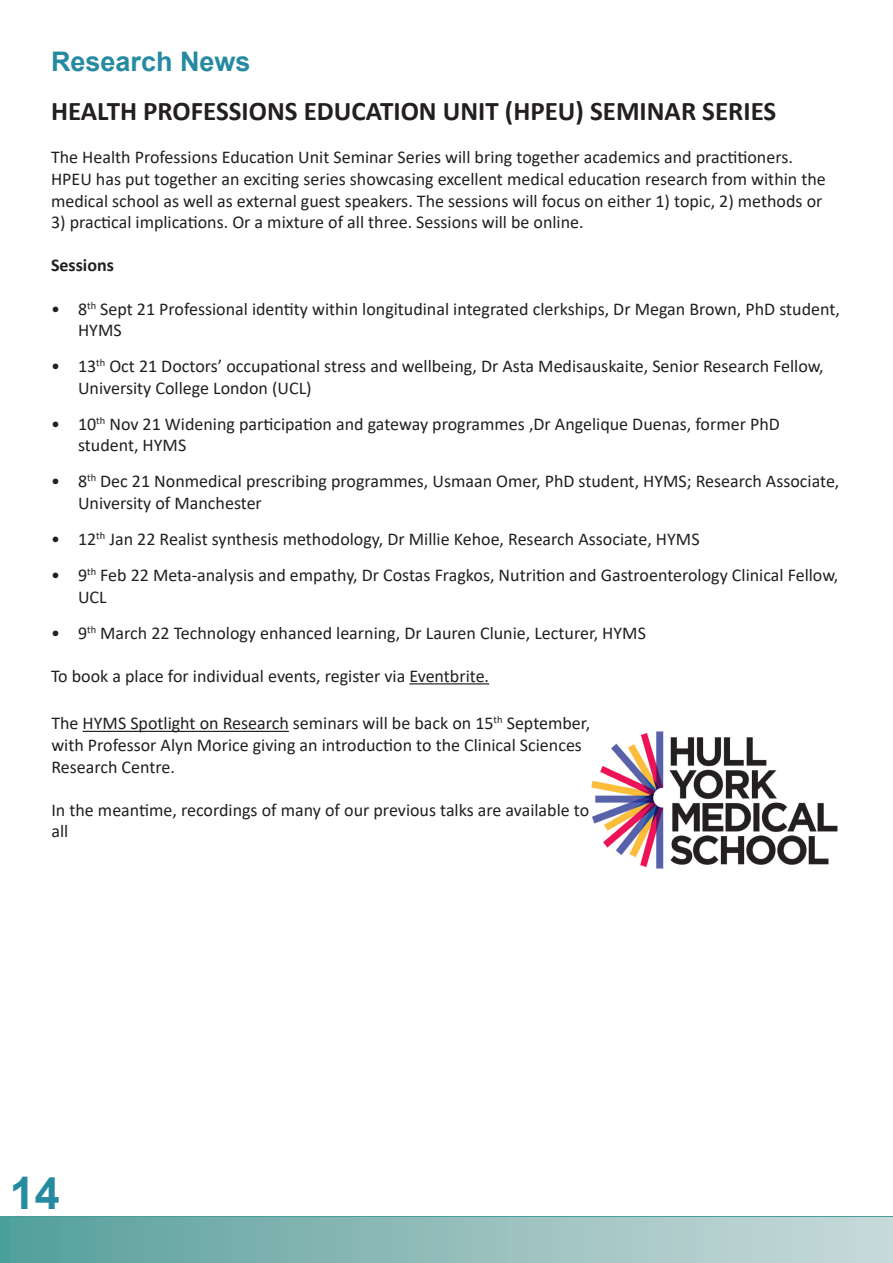
<style>
.page{position:relative;width:893px;height:1263px;background:#fff}
.page>*{position:absolute;margin:0;border:0;box-sizing:border-box;transform-origin:0 0}
.t1{font:700 45px "Arial";color:#268aa1}
.t2{font:700 27px "Calibri";color:#231f20}
.Section_Headers{font:700 27px "Arial";color:#268aa1}
.t3{font:18px/21.6px "Calibri";color:#231f20}
.t4{font:700 18px "Calibri";color:#231f20}
</style>
<div class="page">
<div style="left:0;top:1216px;width:893px;height:5px;background:#479e9a"></div>
<div style="left:0;top:1217px;width:893px;height:46px;background:linear-gradient(to right,#569f9b,#ccdbdb)"></div>
<hr style="left:409px;top:683px;width:80px;height:1px;background:#231f20">
<img style="left:591px;top:731px;width:247px;height:137px">
<hr style="left:83px;top:731px;width:206px;height:1px;background:#231f20">
<p class="Section_Headers" style="left:51px;top:43px;width:201px">Research News</p>
<p class="t2" style="left:51px;top:92px;width:727px">HEALTH PROFESSIONS EDUCATION UNIT (HPEU) SEMINAR SERIES</p>
<p class="t3" style="left:51px;top:146px;width:776px">The Health Professions Education Unit Seminar Series will bring together academics and practitioners.<br>HPEU has put together an exciting series showcasing excellent medical education research from within the medical school as well as external guest speakers. The sessions will focus on either 1) topic, 2) methods or</p>
<p class="t3" style="left:51px;top:211px;width:534px">3) practical implications. Or a mixture of all three. Sessions will be online.</p>
<p class="t4" style="left:51px;top:253px;width:64px">Sessions</p>
<p class="t3" style="left:78px;top:297px;width:763px;text-indent:-27px">• 8<sup>th</sup> Sept 21 Professional identity within longitudinal integrated clerkships, Dr Megan Brown, PhD student,<br>HYMS</p>
<p class="t3" style="left:78px;top:355px;width:747px;text-indent:-27px">• 13<sup>th</sup> Oct 21 Doctors’ occupational stress and wellbeing, Dr Asta Medisauskaite, Senior Research Fellow,<br>University College London (UCL)</p>
<p class="t3" style="left:78px;top:413px;width:703px;text-indent:-27px">• 10<sup>th</sup> Nov 21 Widening participation and gateway programmes ,Dr Angelique Duenas, former PhD student, HYMS</p>
<p class="t3" style="left:78px;top:470px;width:763px;text-indent:-27px">• 8<sup>th</sup> Dec 21 Nonmedical prescribing programmes, Usmaan Omer, PhD student, HYMS; Research Associate,<br>University of Manchester</p>
<p class="t3" style="left:51px;top:528px;width:650px">• 12<sup>th</sup> Jan 22 Realist synthesis methodology, Dr Millie Kehoe, Research Associate, HYMS</p>
<p class="t3" style="left:78px;top:564px;width:762px;text-indent:-27px">• 9<sup>th</sup> Feb 22 Meta-analysis and empathy, Dr Costas Fragkos, Nutrition and Gastroenterology Clinical Fellow,<br>UCL</p>
<p class="t3" style="left:51px;top:621px;width:596px">• 9<sup>th</sup> March 22 Technology enhanced learning, Dr Lauren Clunie, Lecturer, HYMS</p>
<p class="t3" style="left:51px;top:665px;width:440px">To book a place for individual events, register via Eventbrite.</p>
<p class="t3" style="left:51px;top:712px;width:540px">The HYMS Spotlight on Research seminars will be back on 15<sup>th</sup> September,</p>
<p class="t3" style="left:51px;top:734px;width:532px">with Professor Alyn Morice giving an introduction to the Clinical Sciences<br>Research Centre.</p>
<p class="t3" style="left:51px;top:798px;width:539px">In the meantime, recordings of many of our previous talks are available to all</p>
<h1 class="t1" style="left:10px;top:1162px;width:52px">14</h1>
</div>
